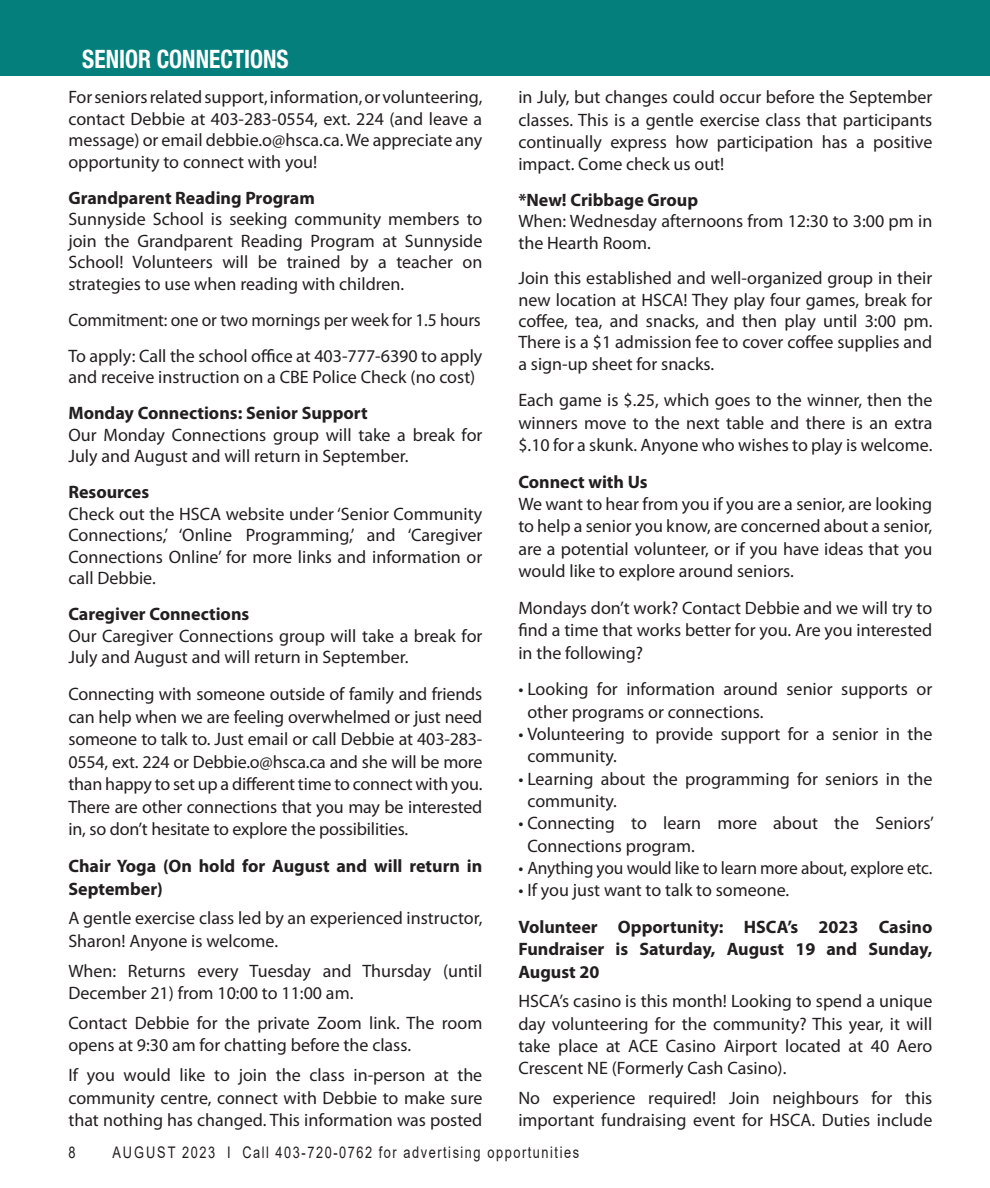
<style>
.page{position:relative;width:990px;height:1188px;background:#fff}
.page>*{position:absolute;margin:0;border:0;box-sizing:border-box;transform-origin:0 0}
.t1{font:700 condensed 25.4px "Helvetica Neue LT Std";color:#fff;scale:.92 1}
.Body_text{font:18px/22.4px "Myriad Pro";color:#231f20}
.Body_text-2{font:700 18px/22.4px "Myriad Pro";color:#231f20}
.Subhead{font:700 18px "Myriad Pro";color:#231f20}
.t2{font:16px "Arial";letter-spacing:.12em;color:#231f20;scale:.8 1}
</style>
<div class="page">
<div style="left:0;top:0;width:990px;height:75px;background:#047f7b"></div>
<p class="t1" style="left:82px;top:44px;width:226px">SENIOR CONNECTIONS</p>
<p class="Body_text" style="left:68px;top:86px;width:416px;line-height:21.6px;text-align:justify">For seniors related support, information, or volunteering, contact Debbie at 403-283-0554, ext. 224 (and leave a message) or email debbie.o@hsca.ca. We appreciate any opportunity to connect with you!</p>
<p class="Subhead" style="left:68px;top:186px;width:248px">Grandparent Reading Program</p>
<p class="Body_text" style="left:68px;top:208px;width:415px;line-height:21.6px;text-align:justify">Sunnyside School is seeking community members to join the Grandparent Reading Program at Sunnyside School! Volunteers will be trained by a teacher on strategies to use when reading with children.</p>
<p class="Body_text" style="left:68px;top:308px;width:414px">Commitment: one or two mornings per week for 1.5 hours</p>
<p class="Body_text" style="left:68px;top:344px;width:416px;line-height:21.6px">To apply: Call the school office at 403-777-6390 to apply and receive instruction on a CBE Police Check (no cost)</p>
<p class="Subhead" style="left:68px;top:401px;width:301px">Monday Connections: Senior Support</p>
<p class="Body_text" style="left:68px;top:423px;width:416px;line-height:21.6px">Our Monday Connections group will take a break for<br>July and August and will return in September.</p>
<p class="Subhead" style="left:68px;top:480px;width:82px">Resources</p>
<p class="Body_text" style="left:68px;top:502px;width:416px;line-height:21.6px;text-align:justify">Check out the HSCA website under ‘Senior Community Connections,’ ‘Online Programming,’ and ‘Caregiver Connections Online’ for more links and information or call Debbie.</p>
<p class="Subhead" style="left:68px;top:602px;width:182px">Caregiver Connections</p>
<p class="Body_text" style="left:68px;top:624px;width:416px;line-height:21.6px">Our Caregiver Connections group will take a break for<br>July and August and will return in September.</p>
<p class="Body_text" style="left:68px;top:682px;width:416px;text-align:justify">Connecting with someone outside of family and friends can help when we are feeling overwhelmed or just need someone to talk to. Just email or call Debbie at 403-283- 0554, ext. 224 or Debbie.o@hsca.ca and she will be more than happy to set up a different time to connect with you.<br>There are other connections that you may be interested in, so don’t hesitate to explore the possibilities.</p>
<p class="Body_text-2" style="left:68px;top:854px;width:415px">Chair Yoga (On hold for August and will return in<br>September)</p>
<p class="Body_text" style="left:68px;top:907px;width:416px">A gentle exercise class led by an experienced instructor,<br>Sharon! Anyone is welcome.</p>
<p class="Body_text" style="left:68px;top:959px;width:415px">When: Returns every Tuesday and Thursday (until<br>December 21) from 10:00 to 11:00 am.</p>
<p class="Body_text" style="left:68px;top:1011px;width:415px">Contact Debbie for the private Zoom link. The room opens at 9:30 am for chatting before the class.</p>
<p class="Body_text" style="left:68px;top:1063px;width:416px;text-align:justify">If you would like to join the class in-person at the community centre, connect with Debbie to make sure that nothing has changed. This information was posted</p>
<p class="Body_text" style="left:518px;top:86px;width:416px;text-align:justify">in July, but changes could occur before the September classes. This is a gentle exercise class that participants continually express how participation has a positive impact. Come check us out!</p>
<p class="Subhead" style="left:518px;top:188px;width:181px">*New! Cribbage Group</p>
<p class="Body_text" style="left:518px;top:210px;width:415px;line-height:21.4px">When: Wednesday afternoons from 12:30 to 3:00 pm in the Hearth Room.</p>
<p class="Body_text" style="left:518px;top:267px;width:416px;line-height:21.4px;text-align:justify">Join this established and well-organized group in their new location at HSCA! They play four games, break for coffee, tea, and snacks, and then play until 3:00 pm.<br>There is a $1 admission fee to cover coffee supplies and a sign-up sheet for snacks.</p>
<p class="Body_text" style="left:518px;top:389px;width:416px;text-align:justify">Each game is $.25, which goes to the winner, then the winners move to the next table and there is an extra $.10 for a skunk. Anyone who wishes to play is welcome.</p>
<p class="Subhead" style="left:518px;top:470px;width:131px">Connect with Us</p>
<p class="Body_text" style="left:518px;top:493px;width:416px;text-align:justify">We want to hear from you if you are a senior, are looking to help a senior you know, are concerned about a senior, are a potential volunteer, or if you have ideas that you would like to explore around seniors.</p>
<p class="Body_text" style="left:518px;top:596px;width:416px;text-align:justify">Mondays don’t work? Contact Debbie and we will try to find a time that works better for you. Are you interested in the following?</p>
<p class="Body_text" style="left:527px;top:678px;width:406px;text-indent:-9px">• Looking for information around senior supports or other programs or connections.</p>
<p class="Body_text" style="left:527px;top:722px;width:407px;text-indent:-9px">• Volunteering to provide support for a senior in the community.</p>
<p class="Body_text" style="left:527px;top:767px;width:406px;text-indent:-9px">• Learning about the programming for seniors in the community.</p>
<p class="Body_text" style="left:527px;top:812px;width:408px;text-indent:-9px">• Connecting to learn more about the Seniors’<br>Connections program.</p>
<p class="Body_text" style="left:518px;top:856px;width:415px">• Anything you would like to learn more about, explore etc.</p>
<p class="Body_text" style="left:518px;top:879px;width:272px">• If you just want to talk to someone.</p>
<p class="Body_text-2" style="left:518px;top:915px;width:416px;text-align:justify">Volunteer Opportunity: HSCA’s 2023 Casino Fundraiser is Saturday, August 19 and Sunday, August 20</p>
<p class="Body_text" style="left:518px;top:990px;width:416px;text-align:justify">HSCA’s casino is this month! Looking to spend a unique day volunteering for the community? This year, it will take place at ACE Casino Airport located at 40 Aero Crescent NE (Formerly Cash Casino).</p>
<p class="Body_text" style="left:518px;top:1086px;width:416px">No experience required! Join neighbours for this important fundraising event for HSCA. Duties include</p>
<p class="t2" style="left:68px;top:1141px;width:10px">8</p>
<p class="t2" style="left:112px;top:1141px;width:585px">AUGUST 2023 I Call 403-720-0762 for advertising opportunities</p>
</div>
